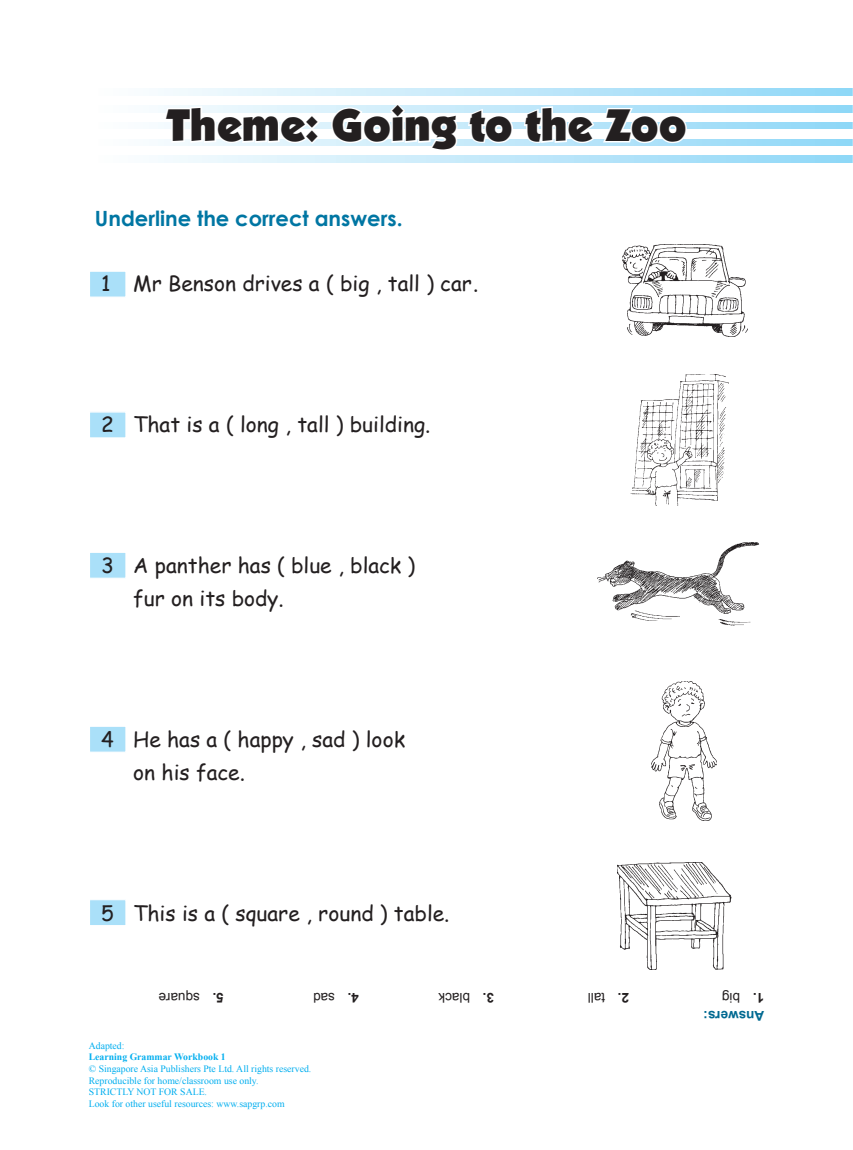
<style>
.page{position:relative;width:853px;height:1150px;background:#fff}
.page>*{position:absolute;margin:0;border:0;box-sizing:border-box;transform-origin:0 0}
.t1{font:45px "Boulder";color:#231f20}
.Text{font:21px "Comic Sans MS";color:#231f20}
.Section_ABC___Text{font:700 21px "Century Gothic";color:#0076a3}
._5_COLUMN{font:13.5px "Arial";color:#231f20}
._5_COLUMN-2{font:700 13.5px "Arial";color:#231f20}
.EXERCISE{font:700 13.5px "Arial";color:#006991}
.t2{font:9.75px/11.7px "Times New Roman";color:#00aeef}
.t3{font:700 9.75px "Times New Roman";color:#00aeef}
</style>
<div class="page">
<svg style="left:162px;top:105px;width:160px;height:41px"></svg>
<svg style="left:329px;top:88px;width:130px;height:75px"></svg>
<svg style="left:466px;top:88px;width:49px;height:57px"></svg>
<svg style="left:522px;top:88px;width:166px;height:57px"></svg>
<svg style="left:91px;top:273px;width:33px;height:22px"></svg>
<div style="left:89px;top:271px;width:37px;height:26px;border:1px solid #fff"></div>
<svg style="left:91px;top:414px;width:33px;height:22px"></svg>
<div style="left:89px;top:412px;width:37px;height:26px;border:1px solid #fff"></div>
<svg style="left:91px;top:554px;width:33px;height:22px"></svg>
<div style="left:89px;top:552px;width:37px;height:26px;border:1px solid #fff"></div>
<svg style="left:91px;top:728px;width:33px;height:22px"></svg>
<div style="left:89px;top:726px;width:37px;height:26px;border:1px solid #fff"></div>
<svg style="left:91px;top:901px;width:33px;height:22px"></svg>
<div style="left:89px;top:899px;width:37px;height:26px;border:1px solid #fff"></div>
<img style="left:622px;top:244px;width:125px;height:93px">
<img style="left:630px;top:374px;width:98px;height:132px">
<img style="left:597px;top:542px;width:162px;height:83px">
<img style="left:651px;top:681px;width:66px;height:139px">
<img style="left:617px;top:862px;width:115px;height:107px">
<p class="t1" style="left:166px;top:99px;width:522px">Theme: Going to the Zoo</p>
<p class="Section_ABC___Text" style="left:95px;top:202px;width:309px">Underline the correct answers.</p>
<p class="Text" style="left:101px;top:267px;width:378px">1 Mr Benson drives a ( big , tall ) car .</p>
<p class="Text" style="left:101px;top:408px;width:330px">2 That is a ( long , tall ) building.</p>
<p class="Text" style="left:101px;top:549px;width:315px">3 A panther has ( blue , black )</p>
<p class="Text" style="left:133px;top:582px;width:152px">fur on its body.</p>
<p class="Text" style="left:101px;top:723px;width:305px">4 He has a ( happy , sad ) look</p>
<p class="Text" style="left:133px;top:756px;width:113px">on his face.</p>
<p class="Text" style="left:101px;top:897px;width:350px">5 This is a ( square , round ) table.</p>
<p class="_5_COLUMN" style="left:200px;top:1006px;width:43px;rotate:-180deg">square</p>
<p class="_5_COLUMN-2" style="left:224px;top:1006px;width:13px;rotate:-180deg">5.</p>
<p class="_5_COLUMN" style="left:335px;top:1006px;width:23px;rotate:-180deg">sad</p>
<p class="_5_COLUMN-2" style="left:359px;top:1006px;width:13px;rotate:-180deg">4.</p>
<p class="_5_COLUMN" style="left:470px;top:1006px;width:33px;rotate:-180deg">black</p>
<p class="_5_COLUMN-2" style="left:494px;top:1006px;width:13px;rotate:-180deg">3.</p>
<p class="_5_COLUMN" style="left:605px;top:1006px;width:19px;rotate:-180deg">tall</p>
<p class="_5_COLUMN-2" style="left:629px;top:1006px;width:13px;rotate:-180deg">2.</p>
<p class="_5_COLUMN" style="left:740px;top:1006px;width:20px;rotate:-180deg">big</p>
<p class="_5_COLUMN-2" style="left:764px;top:1006px;width:13px;rotate:-180deg">1.</p>
<p class="t2" style="left:89px;top:1039px;width:37px">Adapted:</p>
<p class="t3" style="left:89px;top:1050px;width:138px">Learning Grammar Workbook 1</p>
<p class="t2" style="left:89px;top:1062px;width:224px">© Singapore Asia Publishers Pte Ltd. All rights reserved.<br>Reproducible for home/classroom use only.<br>STRICTLY NOT FOR SALE.<br>Look for other useful resources: www.sapgrp.com</p>
<p class="EXERCISE" style="left:764px;top:1024px;width:62px;rotate:-180deg">Answers:</p>
</div>
